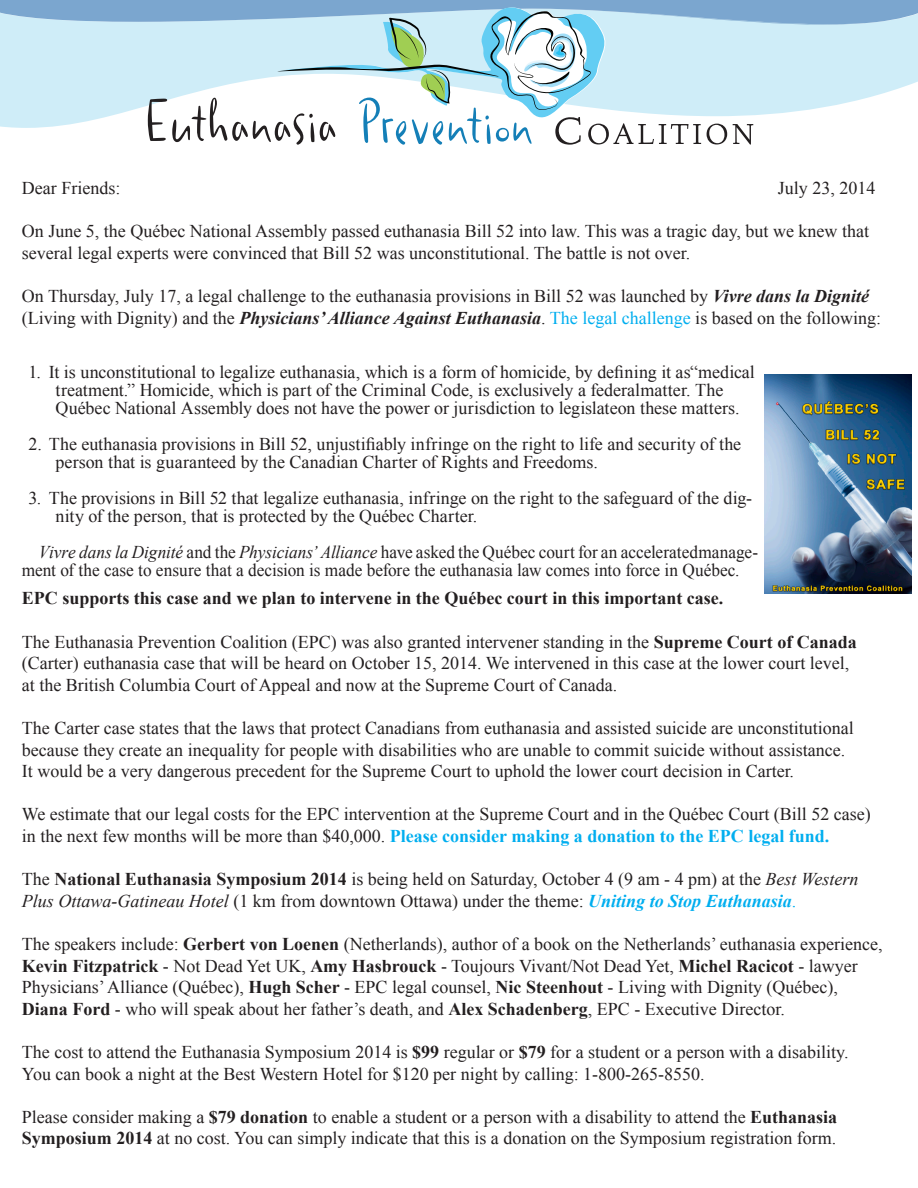
<style>
.page{position:relative;width:918px;height:1188px;background:#fff}
.page>*{position:absolute;margin:0;border:0;box-sizing:border-box;transform-origin:0 0}
.BodyText_Numbered_Li{font:18px/18px "Times New Roman";color:#231f20}
.BodyText_General{font:18px/18px "Times New Roman";color:#231f20;scale:.96 1}
.t1{font:700 18px "Times New Roman";color:#00aeef}
.t2{font:700 18px "Times New Roman";color:#231f20}
.s1{font-weight:700;font-style:italic}
.s2{color:#00aeef}
.s3{font-style:italic}
.s4{font-weight:700}
.s5{font-weight:400;color:#231f20}
.s6{font-weight:700;font-style:italic;color:#00aeef}
</style>
<div class="page">
<svg style="left:0;top:0;width:918px;height:145px"></svg>
<img style="left:765px;top:375px;width:146px;height:219px">
<p class="BodyText_Numbered_Li" style="left:22px;top:179px;width:100px">Dear Friends:</p>
<p class="BodyText_Numbered_Li" style="left:778px;top:179px;width:99px">July 23, 2014</p>
<p class="BodyText_Numbered_Li" style="left:22px;top:222px;width:849px">On June 5, the Québec National Assembly passed euthanasia Bill 52 into law. This was a tragic day, but we knew that</p>
<p class="BodyText_Numbered_Li" style="left:22px;top:244px;width:670px">several legal experts were convinced that Bill 52 was unconstitutional. The battle is not over.</p>
<p class="BodyText_Numbered_Li" style="left:22px;top:287px;width:849px">On Thursday, July 17, a legal challenge to the euthanasia provisions in Bill 52 was launched by <span class="s1">Vivre dans la Dignité</span></p>
<p class="BodyText_Numbered_Li" style="left:22px;top:308px;width:861px">(Living with Dignity) and the <span class="s1">Physicians’ Alliance Against Euthanasia</span>. <span class="s2">The legal challenge</span> is based on the following:</p>
<p class="BodyText_Numbered_Li" style="left:56px;top:363px;width:701px;text-indent:-27px">1. It is unconstitutional to legalize euthanasia, which is a form of homicide, by defining it as“medical treatment.” Homicide, which is part of the Criminal Code, is exclusively a federalmatter. The<br>Québec National Assembly does not have the power or jurisdiction to legislateon these matters.</p>
<p class="BodyText_Numbered_Li" style="left:56px;top:435px;width:687px;text-indent:-27px">2. The euthanasia provisions in Bill 52, unjustifiably infringe on the right to life and security of the person that is guaranteed by the Canadian Charter of Rights and Freedoms.</p>
<p class="BodyText_Numbered_Li" style="left:56px;top:489px;width:698px;text-indent:-27px">3. The provisions in Bill 52 that legalize euthanasia, infringe on the right to the safeguard of the dig&shy;nity of the person, that is protected by the Québec Charter.</p>
<p class="BodyText_General" style="left:22px;top:543px;width:768px;text-indent:17px"><span class="s3">Vivre dans la Dignité</span> and the <span class="s3">Physicians’ Alliance</span> have asked the Québec court for an acceleratedmanage&shy;ment of the case to ensure that a decision is made before the euthanasia law comes into force in Québec.</p>
<p class="t2" style="left:22px;top:586px;width:703px">EPC supports this case and we plan to intervene in the Québec court in this important case.</p>
<p class="BodyText_Numbered_Li" style="left:22px;top:632px;width:837px">The Euthanasia Prevention Coalition (EPC) was also granted intervener standing in the <span class="s4">Supreme Court of Canada</span></p>
<p class="BodyText_Numbered_Li" style="left:22px;top:654px;width:829px">(Carter) euthanasia case that will be heard on October 15, 2014. We intervened in this case at the lower court level,</p>
<p class="BodyText_Numbered_Li" style="left:22px;top:675px;width:597px">at the British Columbia Court of Appeal and now at the Supreme Court of Canada.</p>
<p class="BodyText_Numbered_Li" style="left:22px;top:719px;width:833px">The Carter case states that the laws that protect Canadians from euthanasia and assisted suicide are unconstitutional</p>
<p class="BodyText_Numbered_Li" style="left:22px;top:738px;width:825px;line-height:21.6px">because they create an inequality for people with disabilities who are unable to commit suicide without assistance.<br>It would be a very dangerous precedent for the Supreme Court to uphold the lower court decision in Carter.</p>
<p class="BodyText_Numbered_Li" style="left:22px;top:805px;width:850px">We estimate that our legal costs for the EPC intervention at the Supreme Court and in the Québec Court (Bill 52 case)</p>
<p class="t1" style="left:22px;top:823px;width:809px"><span class="s5">in the next few months will be more than $40,000.</span> Please consider making a donation to the EPC legal fund.</p>
<p class="BodyText_Numbered_Li" style="left:22px;top:870px;width:838px">The <span class="s4">National Euthanasia Symposium 2014</span> is being held on Saturday, October 4 (9 am - 4 pm) at the <span class="s3">Best Western</span></p>
<p class="BodyText_Numbered_Li" style="left:22px;top:891px;width:776px"><span class="s3">Plus Ottawa-Gatineau Hotel</span> (1 km from downtown Ottawa) under the theme: <span class="s6">Uniting to Stop Euthanasia</span><span class="s2">.</span></p>
<p class="BodyText_Numbered_Li" style="left:22px;top:935px;width:862px">The speakers include: <span class="s4">Gerbert von Loenen</span> (Netherlands), author of a book on the Netherlands’ euthanasia experience,</p>
<p class="BodyText_Numbered_Li" style="left:22px;top:956px;width:838px"><span class="s4">Kevin Fitzpatrick</span> - Not Dead Yet UK, <span class="s4">Amy Hasbrouck</span> - Toujours Vivant/Not Dead Yet, <span class="s4">Michel Racicot</span> - lawyer</p>
<p class="BodyText_Numbered_Li" style="left:22px;top:978px;width:818px">Physicians’ Alliance (Québec), <span class="s4">Hugh Scher</span> - EPC legal counsel, <span class="s4">Nic Steenhout</span> - Living with Dignity (Québec),</p>
<p class="BodyText_Numbered_Li" style="left:22px;top:999px;width:765px"><span class="s4">Diana Ford</span> - who will speak about her father’s death, and <span class="s4">Alex Schadenberg</span>, EPC - Executive Director.</p>
<p class="BodyText_Numbered_Li" style="left:22px;top:1041px;width:828px;line-height:21.6px">The cost to attend the Euthanasia Symposium 2014 is <span class="s4">$99</span> regular or <span class="s4">$79</span> for a student or a person with a disability.<br>You can book a night at the Best Western Hotel for $120 per night by calling: 1-800-265-8550.</p>
<p class="BodyText_Numbered_Li" style="left:22px;top:1107px;width:817px">Please consider making a <span class="s4">$79 donation</span> to enable a student or a person with a disability to attend the <span class="s4">Euthanasia</span></p>
<p class="BodyText_Numbered_Li" style="left:22px;top:1129px;width:816px"><span class="s4">Symposium 2014</span> at no cost. You can simply indicate that this is a donation on the Symposium registration form.</p>
</div>
